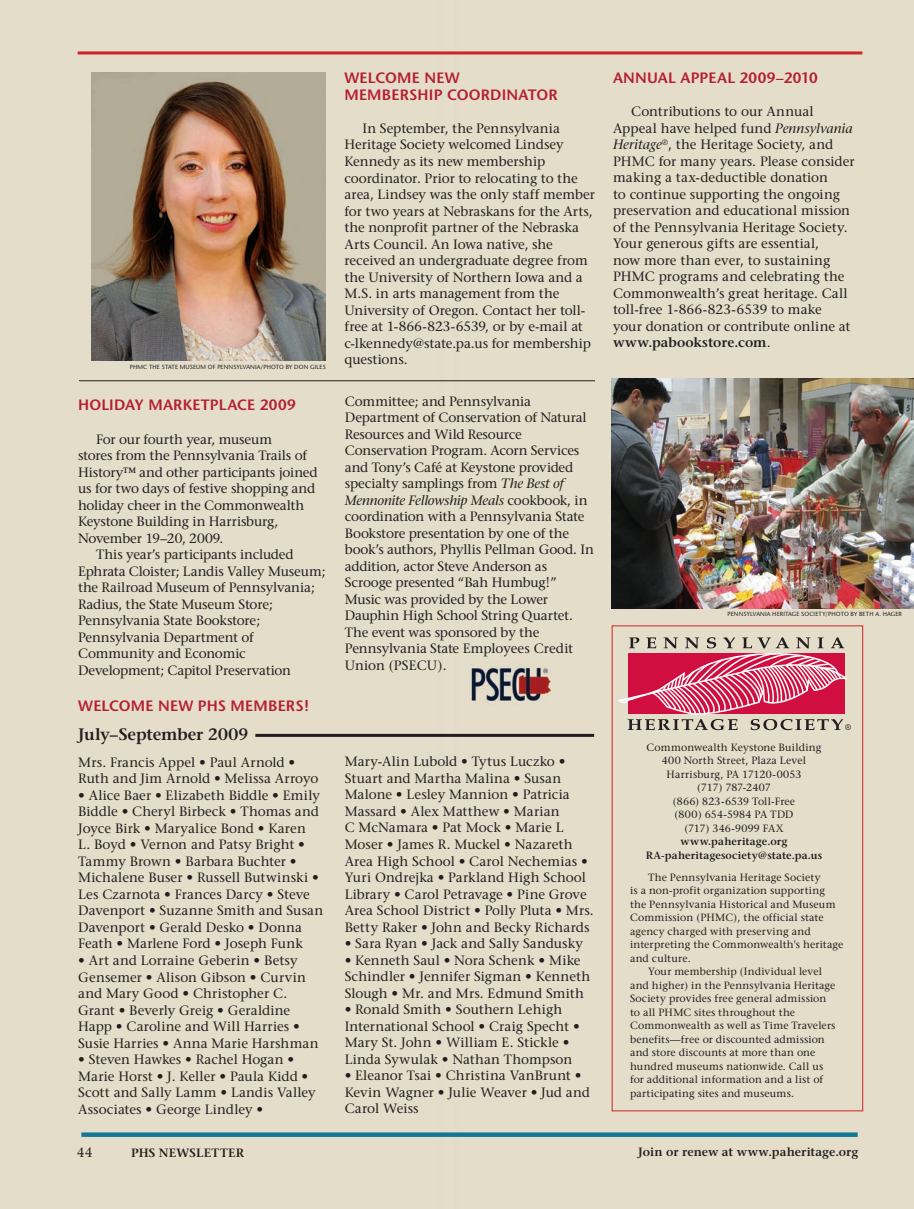
<style>
.page{position:relative;width:914px;height:1209px;background:#fff}
.page>*{position:absolute;margin:0;border:0;box-sizing:border-box;transform-origin:0 0}
.t1{font:600 16.5px "Stone Serif";letter-spacing:-.005em;color:#231f20}
.t2{font:600 15px/16.5px "Stone Sans";letter-spacing:.015em;color:#b61f32}
.t3{font:13.5px/16.5px "Stone Serif";color:#231f20}
.t4{font:13.5px "Stone Serif";letter-spacing:-.02em;color:#231f20}
.t5{font:600 12px "Stone Serif";letter-spacing:.01em;color:#231f20}
.t6{font:10.5px/13.5px "Stone Serif";letter-spacing:.015em;color:#231f20;text-align:center}
.t7{font:600 10.5px/13.5px "Stone Serif";letter-spacing:.015em;color:#231f20;text-align:center}
.t8{font:6px "Stone Sans";letter-spacing:.03em;color:#231f20}
.s1{font-style:italic}
.s2{font-weight:600}
</style>
<div class="page">
<div style="left:0;top:0;width:913px;height:1208px;background:#e4ddc9"></div>
<hr style="left:78px;top:51px;width:784px;height:3px;background:#d1232a">
<svg style="left:614px;top:637px;width:236px;height:93px;background:#d37989"></svg>
<svg style="left:81px;top:1132px;width:776px;height:4px;background:#28829d"></svg>
<hr style="left:255px;top:733px;width:339px;height:3px;background:#231f20">
<img style="left:459px;top:661px;width:104px;height:43px">
<img style="left:91px;top:72px;width:234px;height:288px">
<hr style="left:79px;top:380px;width:516px;height:1px;background:#231f20">
<img style="left:611px;top:378px;width:302px;height:230px">
<p class="t8" style="left:130px;top:363px;width:198px">PHMC THE STATE MUSEUM OF PENNSYLVANIA/PHOTO BY DON GILES</p>
<p class="t2" style="left:78px;top:397px;width:219px">HOLIDAY MARKETPLACE 2009</p>
<p class="t3" style="left:96px;top:430px;width:177px">For our fourth year, museum</p>
<p class="t3" style="left:78px;top:447px;width:230px">stores from the Pennsylvania Trails of</p>
<p class="t3" style="left:78px;top:463px;width:241px">History™ and other participants joined</p>
<p class="t4" style="left:78px;top:480px;width:238px">us for two days of festive shopping and</p>
<p class="t3" style="left:78px;top:496px;width:228px">holiday cheer in the Commonwealth</p>
<p class="t3" style="left:78px;top:513px;width:202px">Keystone Building in Harrisburg,</p>
<p class="t3" style="left:78px;top:529px;width:147px">November 19–20, 2009.</p>
<p class="t3" style="left:96px;top:546px;width:199px">This year’s participants included</p>
<p class="t3" style="left:78px;top:562px;width:249px">Ephrata Cloister; Landis Valley Museum;</p>
<p class="t3" style="left:78px;top:579px;width:238px">the Railroad Museum of Pennsylvania;</p>
<p class="t4" style="left:78px;top:595px;width:196px">Radius, the State Museum Store;</p>
<p class="t3" style="left:78px;top:612px;width:184px">Pennsylvania State Bookstore;</p>
<p class="t3" style="left:78px;top:628px;width:177px">Pennsylvania Department of</p>
<p class="t4" style="left:78px;top:645px;width:169px">Community and Economic</p>
<p class="t4" style="left:78px;top:661px;width:214px">Development; Capitol Preservation</p>
<p class="t2" style="left:78px;top:697px;width:232px">WELCOME NEW PHS MEMBERS!</p>
<p class="t1" style="left:78px;top:724px;width:171px">July–September 2009</p>
<p class="t3" style="left:78px;top:753px;width:241px">Mrs. Francis Appel • Paul Arnold •<br>Ruth and Jim Arnold • Melissa Arroyo</p>
<p class="t3" style="left:78px;top:786px;width:246px">• Alice Baer • Elizabeth Biddle • Emily Biddle • Cheryl Birbeck • Thomas and Joyce Birk • Maryalice Bond • Karen<br>L. Boyd • Vernon and Patsy Bright • Tammy Brown • Barbara Buchter • Michalene Buser • Russell Butwinski • Les Czarnota • Frances Darcy • Steve Davenport • Suzanne Smith and Susan Davenport • Gerald Desko • Donna Feath • Marlene Ford • Joseph Funk</p>
<p class="t3" style="left:78px;top:951px;width:242px">• Art and Lorraine Geberin • Betsy<br>Gensemer • Alison Gibson • Curvin and Mary Good • Christopher C.<br>Grant • Beverly Greig • Geraldine<br>Happ • Caroline and Will Harries •<br>Susie Harries • Anna Marie Harshman</p>
<p class="t3" style="left:78px;top:1050px;width:239px">• Steven Hawkes • Rachel Hogan •<br>Marie Horst • J. Keller • Paula Kidd •<br>Scott and Sally Lamm • Landis Valley<br>Associates • George Lindley •</p>
<p class="t2" style="left:344px;top:70px;width:215px">WELCOME NEW<br>MEMBERSHIP COORDINATOR</p>
<p class="t3" style="left:344px;top:120px;width:252px;text-indent:18px">In September, the Pennsylvania Heritage Society welcomed Lindsey Kennedy as its new membership coordinator. Prior to relocating to the area, Lindsey was the only staff member for two years at Nebraskans for the Arts, the nonprofit partner of the Nebraska Arts Council. An Iowa native, she received an undergraduate degree from the University of Northern Iowa and a M.S. in arts management from the University of Oregon. Contact her toll&shy;free at 1-866-823-6539, or by e-mail at c-lkennedy@state.pa.us for membership questions.</p>
<p class="t3" style="left:345px;top:393px;width:250px">Committee; and Pennsylvania Department of Conservation of Natural Resources and Wild Resource Conservation Program. Acorn Services and Tony’s Café at Keystone provided specialty samplings from <span class="s1">The Best of Mennonite Fellowship Meals</span> cookbook, in coordination with a Pennsylvania State Bookstore presentation by one of the book’s authors, Phyllis Pellman Good. In addition, actor Steve Anderson as Scrooge presented “Bah Humbug!” Music was provided by the Lower Dauphin High School String Quartet.<br>The event was sponsored by the Pennsylvania State Employees Credit Union (PSECU).</p>
<p class="t2" style="left:613px;top:70px;width:206px">ANNUAL APPEAL 2009–2010</p>
<p class="t3" style="left:613px;top:103px;width:243px;text-indent:18px">Contributions to our Annual Appeal have helped fund <span class="s1">Pennsylvania Heritage</span><sup>®</sup>, the Heritage Society, and PHMC for many years. Please consider making a tax-deductible donation<br>to continue supporting the ongoing preservation and educational mission of the Pennsylvania Heritage Society.<br>Your generous gifts are essential,<br>now more than ever, to sustaining PHMC programs and celebrating the Commonwealth’s great heritage. Call toll-free 1-866-823-6539 to make<br>your donation or contribute online at <span class="s2">www.pabookstore.com</span>.</p>
<p class="t8" style="left:727px;top:610px;width:176px">PENNSYLVANIA HERITAGE SOCIETY/PHOTO BY BETH A. HAGER</p>
<p class="t3" style="left:344px;top:753px;width:250px">Mary-Alin Lubold • Tytus Luczko • Stuart and Martha Malina • Susan Malone • Lesley Mannion • Patricia Massard • Alex Matthew • Marian<br>C McNamara • Pat Mock • Marie L Moser • James R. Muckel • Nazareth Area High School • Carol Nechemias • Yuri Ondrejka • Parkland High School Library • Carol Petravage • Pine Grove Area School District • Polly Pluta • Mrs.<br>Betty Raker • John and Becky Richards</p>
<p class="t3" style="left:344px;top:934px;width:240px">• Sara Ryan • Jack and Sally Sandusky</p>
<p class="t3" style="left:344px;top:951px;width:247px">• Kenneth Saul • Nora Schenk • Mike<br>Schindler • Jennifer Sigman • Kenneth<br>Slough • Mr. and Mrs. Edmund Smith</p>
<p class="t3" style="left:344px;top:1000px;width:236px">• Ronald Smith • Southern Lehigh International School • Craig Specht • Mary St. John • William E. Stickle • Linda Sywulak • Nathan Thompson</p>
<p class="t3" style="left:344px;top:1066px;width:247px">• Eleanor Tsai • Christina VanBrunt •<br>Kevin Wagner • Julie Weaver • Jud and<br>Carol Weiss</p>
<p class="t6" style="left:646px;top:740px;width:176px">Commonwealth Keystone Building<br>400 North Street, Plaza Level<br>Harrisburg, PA 17120-0053<br>(717) 787-2407<br>(866) 823-6539 Toll-Free<br>(800) 654-5984 PA TDD<br>(717) 346-9099 FAX</p>
<p class="t7" style="left:645px;top:834px;width:178px">www.paheritage.org<br>RA-paheritagesociety@state.pa.us</p>
<p class="t6" style="left:648px;top:870px;width:174px">The Pennsylvania Heritage Society</p>
<p class="t6" style="left:630px;top:883px;width:196px">is a non-profit organization supporting</p>
<p class="t6" style="left:630px;top:897px;width:207px">the Pennsylvania Historical and Museum</p>
<p class="t6" style="left:630px;top:910px;width:195px">Commission (PHMC), the official state</p>
<p class="t6" style="left:630px;top:924px;width:182px">agency charged with preserving and</p>
<p class="t6" style="left:630px;top:937px;width:214px">interpreting the Commonwealth's heritage</p>
<p class="t6" style="left:630px;top:951px;width:62px">and culture.</p>
<p class="t6" style="left:648px;top:964px;width:175px">Your membership (Individual level</p>
<p class="t6" style="left:630px;top:978px;width:207px">and higher) in the Pennsylvania Heritage</p>
<p class="t6" style="left:630px;top:991px;width:198px">Society provides free general admission</p>
<p class="t6" style="left:630px;top:1005px;width:166px">to all PHMC sites throughout the</p>
<p class="t6" style="left:630px;top:1018px;width:207px">Commonwealth as well as Time Travelers</p>
<p class="t6" style="left:630px;top:1032px;width:196px">benefits—free or discounted admission</p>
<p class="t6" style="left:630px;top:1045px;width:187px">and store discounts at more than one</p>
<p class="t6" style="left:630px;top:1059px;width:195px">hundred museums nationwide. Call us</p>
<p class="t6" style="left:630px;top:1072px;width:194px">for additional information and a list of</p>
<p class="t6" style="left:630px;top:1086px;width:165px">participating sites and museums.</p>
<p class="t5" style="left:131px;top:1145px;width:114px">PHS NEWSLETTER</p>
<p class="t5" style="left:739px;top:1143px;width:123px">www.paheritage.org</p>
<p class="t3" style="left:78px;top:1142px;width:17px">44</p>
<p class="t5" style="left:117px;top:1143px;width:167px">PENNSYLVANIA HERITAGE</p>
<p class="t5" style="left:638px;top:1144px;width:222px">Join or renew at www.paheritage.org</p>
</div>
